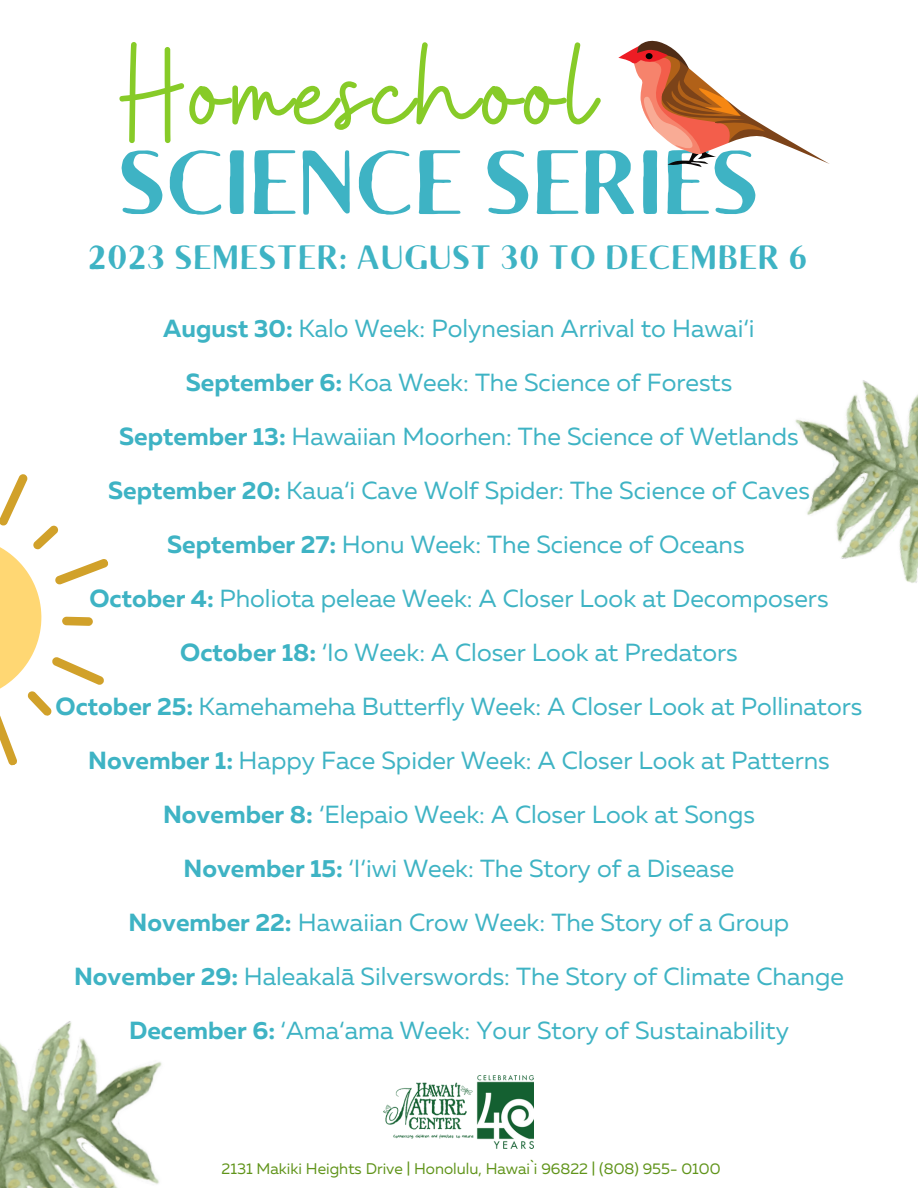
<style>
.page{position:relative;width:918px;height:1188px;background:#fff}
.page>*{position:absolute;margin:0;border:0;box-sizing:border-box;transform-origin:0 0}
.t1{font:140.25px "Buffalo";letter-spacing:.035em;color:#87cb28}
.t2{font:91.05px "Brixton Sans TC";letter-spacing:.035em;color:#3eb3c4}
.t3{font:33.9px "Brixton Sans TC";letter-spacing:.06em;color:#3eb3c4}
.t4{font:24.75px "Muller";color:#3eb3c4}
.t5{font:15.45px "Muller";color:#60941a}
.s1{font-weight:700}
</style>
<div class="page">
<img style="left:795px;top:380px;width:123px;height:203px">
<img style="left:0;top:1021px;width:162px;height:167px">
<img style="left:384px;top:1075px;width:150px;height:73px">
<svg style="left:619px;top:40px;width:210px;height:127px"></svg>
<div style="left:646px;top:53px;width:7px;height:6px;background:#000;border-radius:50%"></div>
<svg style="left:0;top:474px;width:109px;height:292px"></svg>
<p class="t1" style="left:119px;top:3px;width:476px">Homeschool</p>
<p class="t2" style="left:119px;top:150px;width:639px">SCIENCE SERIES</p>
<p class="t3" style="left:89px;top:245px;width:719px">2023 SEMESTER: AUGUST 30 TO DECEMBER 6</p>
<p class="t4" style="left:163px;top:318px;width:593px"><span class="s1">August 30:</span> Kalo Week: Polynesian Arrival to Hawai‘i</p>
<p class="t4" style="left:186px;top:372px;width:548px"><span class="s1">September 6:</span> Koa Week: The Science of Forests</p>
<p class="t4" style="left:119px;top:426px;width:681px"><span class="s1">September 13:</span> Hawaiian Moorhen: The Science of Wetlands</p>
<p class="t4" style="left:108px;top:480px;width:703px"><span class="s1">September 20:</span> Kaua‘i Cave Wolf Spider: The Science of Caves</p>
<p class="t4" style="left:167px;top:534px;width:579px"><span class="s1">September 27:</span> Honu Week: The Science of Oceans</p>
<p class="t4" style="left:89px;top:588px;width:741px"><span class="s1">October 4:</span> Pholiota peleae Week: A Closer Look at Decomposers</p>
<p class="t4" style="left:180px;top:642px;width:559px"><span class="s1">October 18:</span> ‘Io Week: A Closer Look at Predators</p>
<p class="t4" style="left:56px;top:696px;width:808px"><span class="s1">October 25:</span> Kamehameha Butterfly Week: A Closer Look at Pollinators</p>
<p class="t4" style="left:88px;top:750px;width:743px"><span class="s1">November 1:</span> Happy Face Spider Week: A Closer Look at Patterns</p>
<p class="t4" style="left:163px;top:804px;width:593px"><span class="s1">November 8:</span> ‘Elepaio Week: A Closer Look at Songs</p>
<p class="t4" style="left:183px;top:858px;width:553px"><span class="s1">November 15:</span> ‘I‘iwi Week: The Story of a Disease</p>
<p class="t4" style="left:129px;top:912px;width:662px"><span class="s1">November 22:</span> Hawaiian Crow Week: The Story of a Group</p>
<p class="t4" style="left:74px;top:966px;width:771px"><span class="s1">November 29:</span> Haleakalā Silverswords: The Story of Climate Change</p>
<p class="t4" style="left:129px;top:1020px;width:662px"><span class="s1">December 6:</span> ‘Ama‘ama Week: Your Story of Sustainability</p>
<p class="t5" style="left:222px;top:1162px;width:500px">2131 Makiki Heights Drive | Honolulu, Hawai`i 96822 | (808) 955- 0100</p>
</div>
